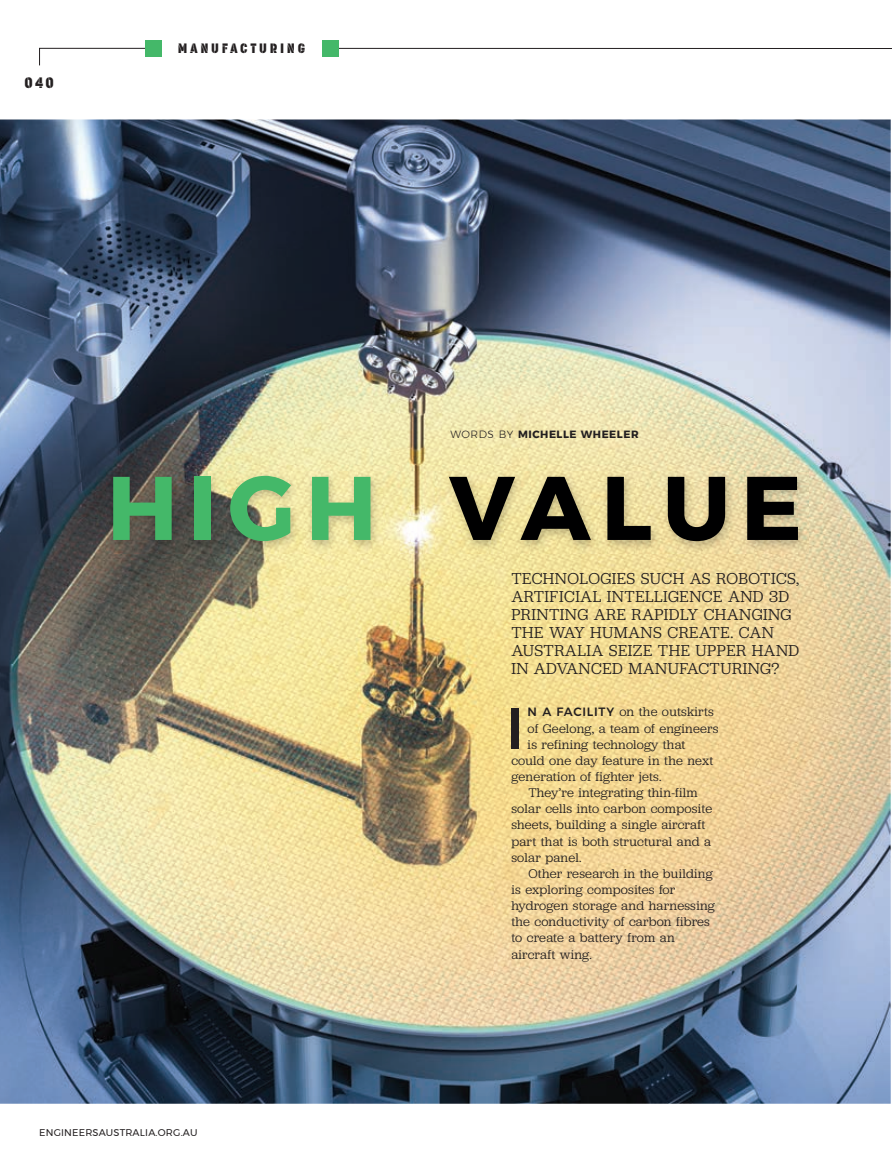
<style>
.page{position:relative;width:892px;height:1164px;background:#fff}
.page>*{position:absolute;margin:0;border:0;box-sizing:border-box;transform-origin:0 0}
.t1{font:700 90px "Montserrat";letter-spacing:.12em;color:#000001}
.t2{font:500 58.05px "Montserrat";color:#231f20}
.t3{font:16.5px/18px "Jubilat";letter-spacing:.025em;color:#231f20}
.t4{font:15px "Korolev Military Stencil";color:#231f20}
.t5{font:13.5px "Korolev Military Stencil";letter-spacing:.2em;color:#231f20}
.t6{font:13.2px "Jubilat";letter-spacing:.015em;color:#231f20}
.t7{font:700 10.5px "Montserrat";letter-spacing:.05em;color:#231f20}
.t8{font:9.75px "Montserrat";letter-spacing:.02em;color:#231f20}
.s1{font-weight:300}
.s2{color:#44b869}
.s3{font-family:"Montserrat";font-weight:500;font-size:12px}
</style>
<div class="page">
<img style="left:0;top:119px;width:890px;height:984px">
<img style="left:107px;top:471px;width:701px;height:82px">
<svg style="left:39px;top:48px;width:852px;height:18px"></svg>
<div style="left:161px;top:30px;width:161px;height:36px;background:#fff"></div>
<div style="left:145px;top:40px;width:16px;height:16px;background:#44b869"></div>
<div style="left:322px;top:40px;width:17px;height:16px;background:#44b869"></div>
<p class="t4" style="left:24px;top:73px;width:31px">040</p>
<p class="t5" style="left:178px;top:40px;width:129px">MANUFACTURING</p>
<p class="t7" style="left:450px;top:425px;width:190px"><span class="s1">WORDS BY</span> MICHELLE WHEELER</p>
<h1 class="t1" style="left:107px;top:435px;width:696px"><span class="s2">HIGH</span> VALUE</h1>
<p class="t3" style="left:511px;top:568px;width:289px">TECHNOLOGIES SUCH AS ROBOTICS,<br>ARTIFICIAL INTELLIGENCE AND 3D<br>PRINTING ARE RAPIDLY CHANGING<br>THE WAY HUMANS CREATE. CAN<br>AUSTRALIA SEIZE THE UPPER HAND<br>IN ADVANCED MANUFACTURING?</p>
<h2 class="t2" style="left:506px;top:682px;width:19px">I</h2>
<p class="t6" style="left:527px;top:703px;width:188px"><span class="s3">N A FACILITY</span> on the outskirts</p>
<p class="t6" style="left:527px;top:720px;width:192px">of Geelong, a team of engineers</p>
<p class="t6" style="left:527px;top:736px;width:159px">is refining technology that</p>
<p class="t6" style="left:511px;top:752px;width:204px">could one day feature in the next</p>
<p class="t6" style="left:511px;top:768px;width:152px">generation of fighter jets.</p>
<p class="t6" style="left:528px;top:784px;width:171px">They’re integrating thin-film</p>
<p class="t6" style="left:511px;top:800px;width:202px">solar cells into carbon composite</p>
<p class="t6" style="left:511px;top:816px;width:195px">sheets, building a single aircraft</p>
<p class="t6" style="left:511px;top:832px;width:201px">part that is both structural and a</p>
<p class="t6" style="left:511px;top:849px;width:72px">solar panel.</p>
<p class="t6" style="left:528px;top:865px;width:186px">Other research in the building</p>
<p class="t6" style="left:511px;top:881px;width:165px">is exploring composites for</p>
<p class="t6" style="left:511px;top:897px;width:205px">hydrogen storage and harnessing</p>
<p class="t6" style="left:511px;top:913px;width:200px">the conductivity of carbon fibres</p>
<p class="t6" style="left:511px;top:929px;width:165px">to create a battery from an</p>
<p class="t6" style="left:511px;top:945px;width:82px">aircraft wing.</p>
<p class="t8" style="left:39px;top:1124px;width:160px">ENGINEERSAUSTRALIA.ORG.AU</p>
</div>
